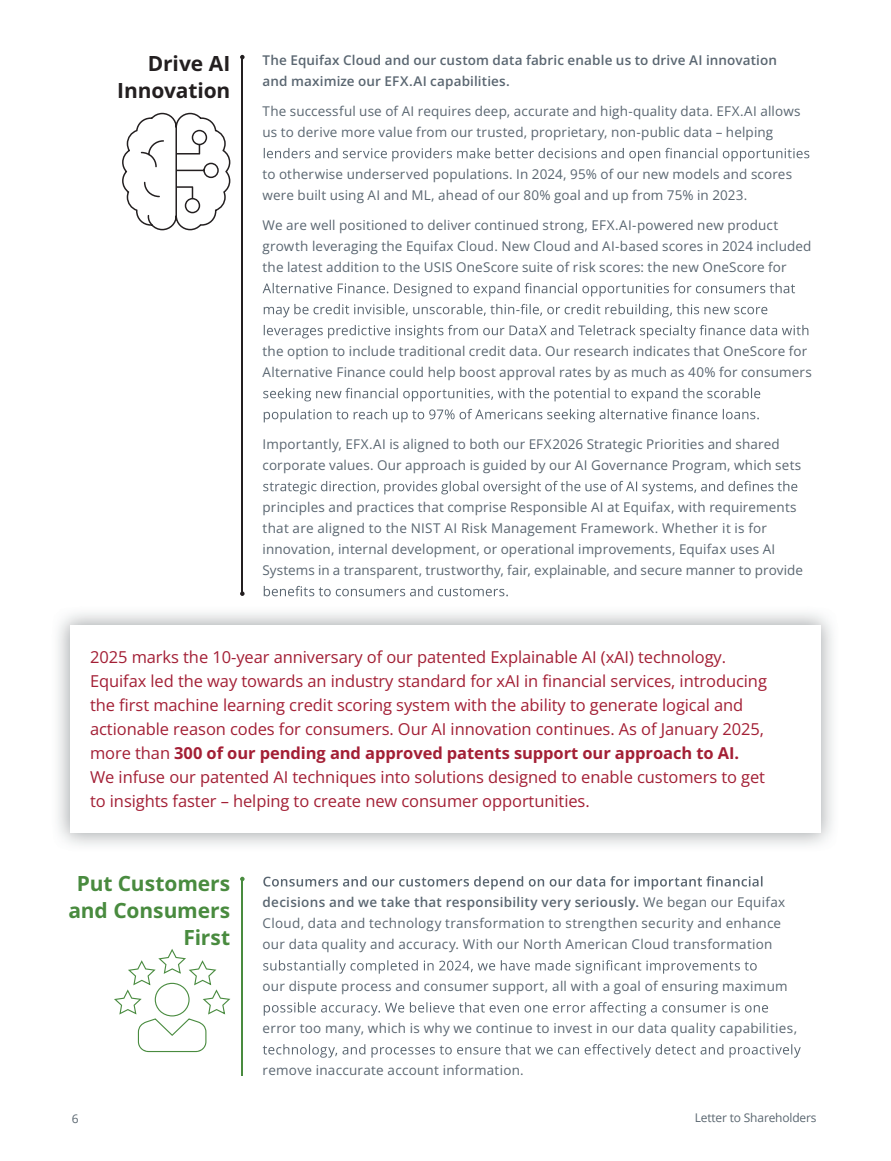
<style>
.page{position:relative;width:891px;height:1161px;background:#fff}
.page>*{position:absolute;margin:0;border:0;box-sizing:border-box;transform-origin:0 0}
.t1{font:700 21px/27px "Open Sans";letter-spacing:-.005em;color:#498b3f;text-align:right}
.t2{font:700 21px/27px "Open Sans";letter-spacing:-.005em;color:#231f20;text-align:right}
.t3{font:16.5px/24px "Open Sans";letter-spacing:-.005em;color:#a31f35}
.t4{font:13.5px/21px "Open Sans";letter-spacing:.01em;color:#5a6671}
.t5{font:600 13.5px/21px "Open Sans";letter-spacing:.01em;color:#5a6671}
.t6{font:12px "Open Sans";letter-spacing:-.01em;color:#5a6670}
.s1{font-weight:700}
.s2{font-weight:600}
</style>
<div class="page">
<svg style="left:264px;top:148px;width:545px;height:13px"></svg>
<svg style="left:263px;top:283px;width:532px;height:13px"></svg>
<svg style="left:264px;top:304px;width:503px;height:13px"></svg>
<svg style="left:264px;top:325px;width:544px;height:13px"></svg>
<svg style="left:263px;top:388px;width:497px;height:13px"></svg>
<svg style="left:264px;top:409px;width:495px;height:13px"></svg>
<svg style="left:263px;top:481px;width:534px;height:13px"></svg>
<svg style="left:264px;top:586px;width:244px;height:10px"></svg>
<svg style="left:263px;top:876px;width:499px;height:14px"></svg>
<svg style="left:263px;top:960px;width:494px;height:14px"></svg>
<svg style="left:264px;top:1002px;width:504px;height:14px"></svg>
<svg style="left:263px;top:1044px;width:538px;height:14px"></svg>
<hr style="left:242px;top:57px;width:1px;height:537px;background:#231f20">
<svg style="left:240px;top:55px;width:5px;height:4px"></svg>
<svg style="left:240px;top:591px;width:5px;height:5px"></svg>
<hr style="left:242px;top:879px;width:1px;height:196px;background:#498b3f">
<svg style="left:240px;top:877px;width:5px;height:4px"></svg>
<svg style="left:122px;top:113px;width:108px;height:117px"></svg>
<svg style="left:114px;top:949px;width:116px;height:103px"></svg>
<h1 class="t2" style="left:117px;top:49px;width:115px">Drive AI<br>Innovation</h1>
<p class="t5" style="left:263px;top:51px;width:516px">The Equifax Cloud and our custom data fabric enable us to drive AI innovation and maximize our EFX.AI capabilities.</p>
<p class="t4" style="left:263px;top:102px;width:540px">The successful use of AI requires deep, accurate and high-quality data. EFX.AI allows us to derive more value from our trusted, proprietary, non-public data – helping</p>
<p class="t4" style="left:263px;top:165px;width:531px">to otherwise underserved populations. In 2024, 95% of our new models and scores were built using AI and ML, ahead of our 80% goal and up from 75% in 2023.</p>
<p class="t4" style="left:263px;top:216px;width:550px">We are well positioned to deliver continued strong, EFX.AI-powered new product growth leveraging the Equifax Cloud. New Cloud and AI-based scores in 2024 included the latest addition to the USIS OneScore suite of risk scores: the new OneScore for</p>
<p class="t4" style="left:263px;top:342px;width:551px">the option to include traditional credit data. Our research indicates that OneScore for<br>Alternative Finance could help boost approval rates by as much as 40% for consumers</p>
<p class="t4" style="left:263px;top:435px;width:540px">Importantly, EFX.AI is aligned to both our EFX2026 Strategic Priorities and shared corporate values. Our approach is guided by our AI Governance Program, which sets</p>
<p class="t4" style="left:263px;top:498px;width:542px">principles and practices that comprise Responsible AI at Equifax, with requirements that are aligned to the NIST AI Risk Management Framework. Whether it is for innovation, internal development, or operational improvements, Equifax uses AI Systems in a transparent, trustworthy, fair, explainable, and secure manner to provide</p>
<p class="t3" style="left:90px;top:647px;width:678px">2025 marks the 10-year anniversary of our patented Explainable AI (xAI) technology.<br>Equifax led the way towards an industry standard for xAI in financial services, introducing the first machine learning credit scoring system with the ability to generate logical and actionable reason codes for consumers. Our AI innovation continues. As of January 2025, more than <span class="s1">300 of our pending and approved patents support our approach to AI.<br></span>We infuse our patented AI techniques into solutions designed to enable customers to get to insights faster – helping to create new consumer opportunities.</p>
<h1 class="t1" style="left:68px;top:870px;width:164px">Put Customers and Consumers<br>First</h1>
<p class="t4" style="left:263px;top:893px;width:524px"><span class="s2">decisions and we take that responsibility very seriously.</span> We began our Equifax<br>Cloud, data and technology transformation to strengthen security and enhance our data quality and accuracy. With our North American Cloud transformation</p>
<p class="t4" style="left:263px;top:977px;width:527px">our dispute process and consumer support, all with a goal of ensuring maximum</p>
<p class="t4" style="left:263px;top:1019px;width:536px">error too many, which is why we continue to invest in our data quality capabilities,</p>
<p class="t4" style="left:263px;top:1061px;width:263px">remove inaccurate account information.</p>
<p class="t6" style="left:72px;top:1110px;width:8px">6</p>
<p class="t6" style="left:695px;top:1109px;width:123px">Letter to Shareholders</p>
</div>
